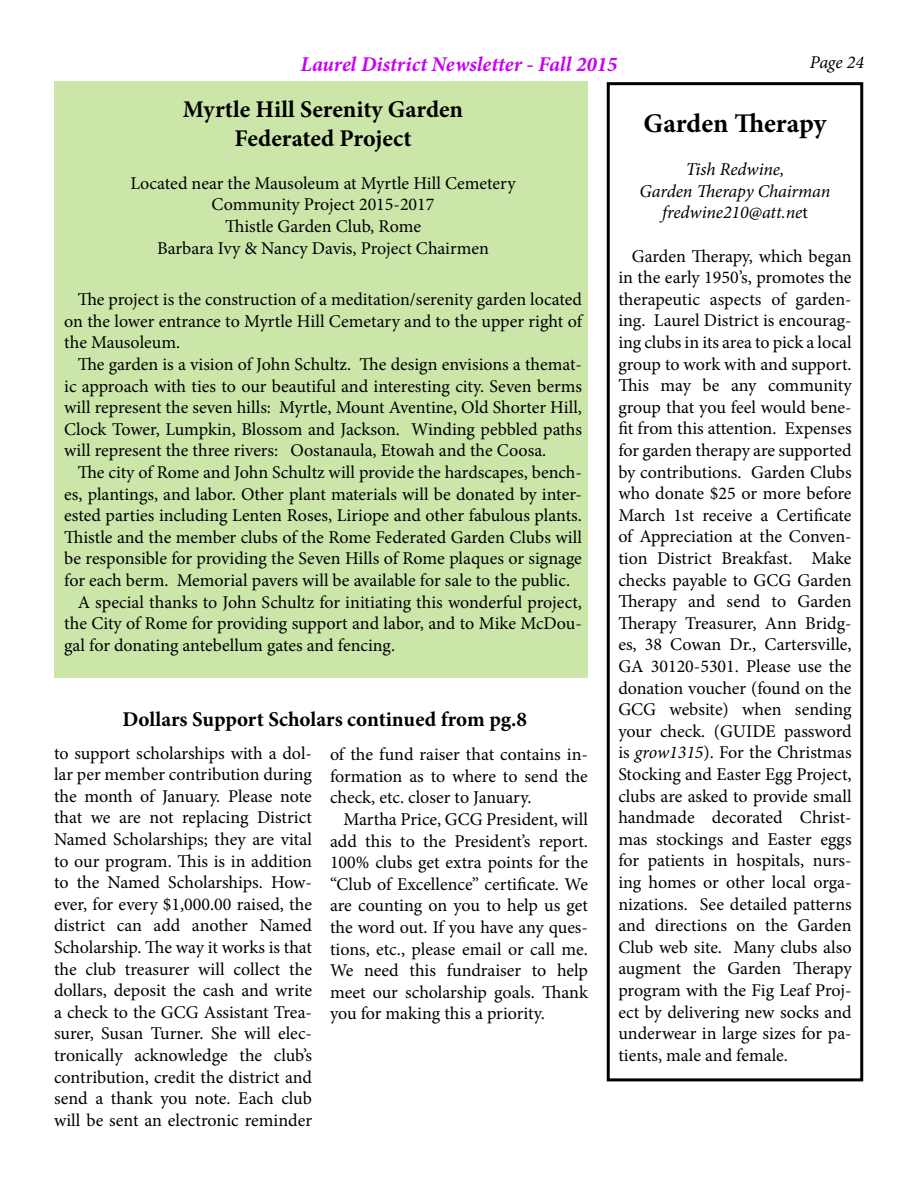
<style>
.page{position:relative;width:918px;height:1188px;background:#fff}
.page>*{position:absolute;margin:0;border:0;box-sizing:border-box;transform-origin:0 0}
.t1{font:700 27px "Minion Pro";letter-spacing:-.005em;color:#000}
.t2{font:700 24px/28.8px "Minion Pro";color:#000;text-align:center}
.t3{font:700 21px "Minion Pro";color:#000}
.t4{font:italic 700 21px "Minion Pro";color:#c901f3}
.t5{font:18px/21.6px "Minion Pro";color:#000;text-align:justify}
.t6{font:italic 18px/21.6px "Minion Pro";letter-spacing:-.005em;color:#000;text-align:center}
.s1{font-style:normal}
.s2{font-style:italic}
</style>
<div class="page">
<div style="left:54px;top:81px;width:534px;height:597px;background:#cce5a9"></div>
<div style="left:607px;top:82px;width:256px;height:999px;border:3px solid #000"></div>
<p class="t4" style="left:300px;top:49px;width:319px">Laurel District Newsletter - Fall 2015</p>
<p class="t6" style="left:810px;top:51px;width:56px">Page 24</p>
<h2 class="t2" style="left:183px;top:94px;width:282px">Myrtle Hill Serenity Garden<br>Federated Project</h2>
<p class="t5" style="left:130px;top:172px;width:387px;text-align:center">Located near the Mausoleum at Myrtle Hill Cemetery Community Project 2015-2017<br>Thistle Garden Club, Rome<br>Barbara Ivy &amp; Nancy Davis, Project Chairmen</p>
<p class="t5" style="left:64px;top:289px;width:519px;text-indent:14px">The project is the construction of a meditation/serenity garden located on the lower entrance to Myrtle Hill Cemetary and to the upper right of the Mausoleum.</p>
<p class="t5" style="left:64px;top:354px;width:519px;text-indent:14px">The garden is a vision of John Schultz. The design envisions a themat&shy;ic approach with ties to our beautiful and interesting city. Seven berms will represent the seven hills: Myrtle, Mount Aventine, Old Shorter Hill, Clock Tower, Lumpkin, Blossom and Jackson. Winding pebbled paths will represent the three rivers: Oostanaula, Etowah and the Coosa.</p>
<p class="t5" style="left:78px;top:462px;width:506px">The city of Rome and John Schultz will provide the hardscapes, bench-</p>
<p class="t5" style="left:64px;top:483px;width:519px">es, plantings, and labor. Other plant materials will be donated by inter-</p>
<p class="t5" style="left:64px;top:505px;width:519px">ested parties including Lenten Roses, Liriope and other fabulous plants.</p>
<p class="t5" style="left:64px;top:526px;width:519px">Thistle and the member clubs of the Rome Federated Garden Clubs will</p>
<p class="t5" style="left:64px;top:548px;width:519px">be responsible for providing the Seven Hills of Rome plaques or signage</p>
<p class="t5" style="left:64px;top:570px;width:507px">for each berm. Memorial pavers will be available for sale to the public.</p>
<p class="t5" style="left:78px;top:591px;width:506px">A special thanks to John Schultz for initiating this wonderful project,</p>
<p class="t5" style="left:64px;top:613px;width:519px">the City of Rome for providing support and labor, and to Mike McDou-</p>
<p class="t5" style="left:64px;top:634px;width:332px">gal for donating antebellum gates and fencing.</p>
<p class="t3" style="left:122px;top:704px;width:406px">Dollars Support Scholars continued from pg.8</p>
<p class="t5" style="left:330px;top:744px;width:259px">of the fund raiser that contains in&shy;formation as to where to send the check, etc. closer to January.</p>
<p class="t5" style="left:330px;top:808px;width:260px;text-indent:14px">Martha Price, GCG President, will add this to the President’s report.<br>100% clubs get extra points for the “Club of Excellence” certificate. We are counting on you to help us get the word out. If you have any ques&shy;tions, etc., please email or call me.<br>We need this fundraiser to help meet our scholarship goals. Thank you for making this a priority.</p>
<p class="t5" style="left:54px;top:742px;width:260px">to support scholarships with a dol&shy;lar per member contribution during the month of January. Please note that we are not replacing District Named Scholarships; they are vital to our program. This is in addition to the Named Scholarships. How&shy;ever, for every $1,000.00 raised, the district can add another Named Scholarship. The way it works is that the club treasurer will collect the dollars, deposit the cash and write a check to the GCG Assistant Trea&shy;surer, Susan Turner. She will elec&shy;tronically acknowledge the club’s contribution, credit the district and send a thank you note. Each club will be sent an electronic reminder</p>
<h1 class="t1" style="left:644px;top:104px;width:184px">Garden Therapy</h1>
<p class="t6" style="left:640px;top:159px;width:192px">Tish Redwine,<br>Garden Therapy Chairman fredwine210@att.ne<span class="s1">t</span></p>
<p class="t5" style="left:618px;top:245px;width:235px;text-indent:14px">Garden Therapy, which began in the early 1950’s, promotes the therapeutic aspects of garden&shy;ing. Laurel District is encourag&shy;ing clubs in its area to pick a local group to work with and support.<br>This may be any community group that you feel would bene&shy;fit from this attention. Expenses for garden therapy are supported by contributions. Garden Clubs who donate $25 or more before March 1st receive a Certificate of Appreciation at the Conven&shy;tion District Breakfast. Make checks payable to GCG Garden Therapy and send to Garden Therapy Treasurer, Ann Bridg&shy;es, 38 Cowan Dr., Cartersville, GA 30120-5301. Please use the donation voucher (found on the GCG website) when sending your check. (GUIDE password is <span class="s2">grow1315</span>). For the Christmas Stocking and Easter Egg Project, clubs are asked to provide small handmade decorated Christ&shy;mas stockings and Easter eggs for patients in hospitals, nurs&shy;ing homes or other local orga&shy;nizations. See detailed patterns and directions on the Garden Club web site. Many clubs also augment the Garden Therapy program with the Fig Leaf Proj&shy;ect by delivering new socks and underwear in large sizes for pa&shy;tients, male and female.</p>
</div>
